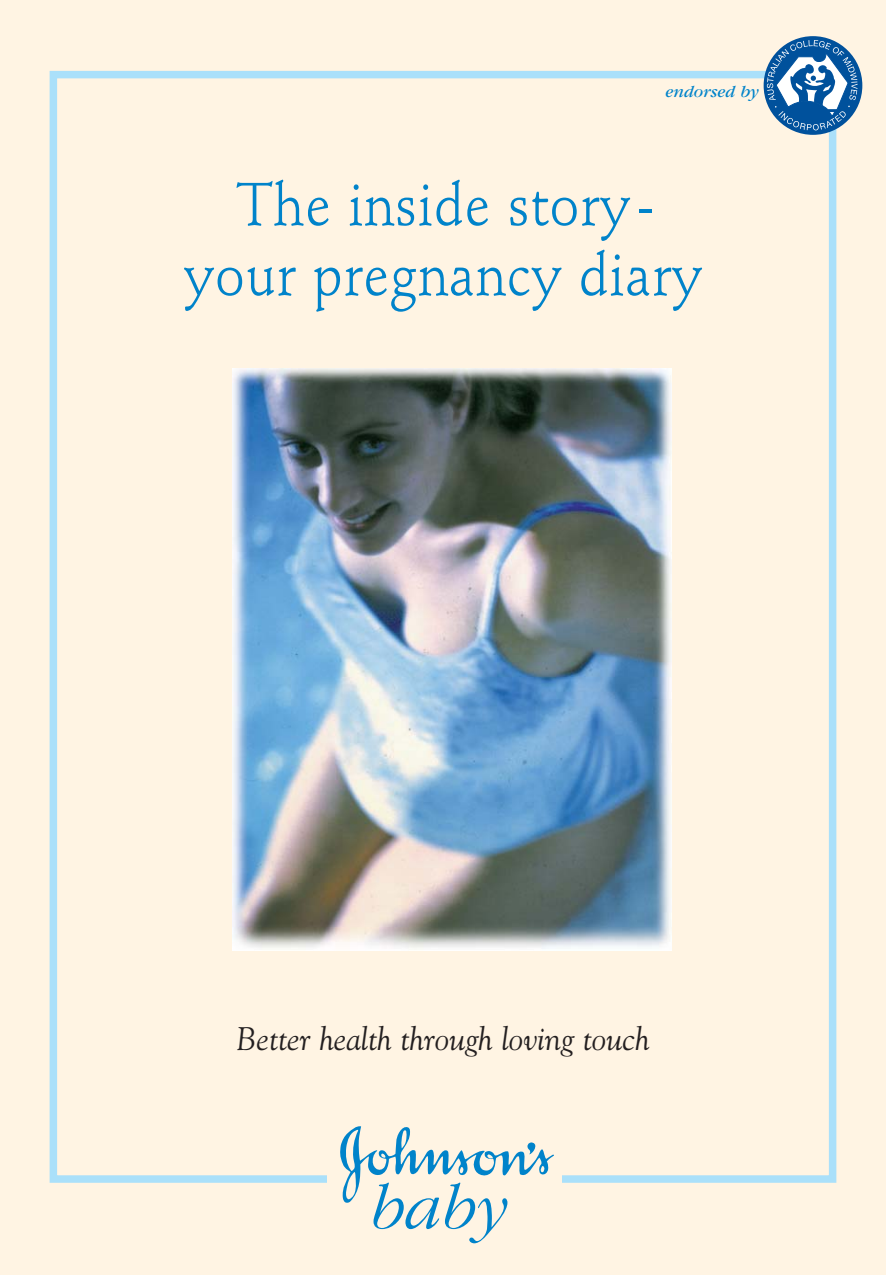
<style>
.page{position:relative;width:886px;height:1275px;background:#fff4e3}
.page>*{position:absolute;margin:0;border:0;box-sizing:border-box;transform-origin:0 0}
.t1{font:60px/70px "Stempel Schneidler";letter-spacing:.015em;color:#0083ca;text-align:center;scale:.9 1}
.t2{font:italic 32.5px "Goudy";color:#231f20}
.t3{font:italic 17.5px "Garamond";color:#0083ca}
</style>
<div class="page">
<div style="left:50px;top:71px;width:786px;height:1112px;border:8px solid #aae0fa"></div>
<img style="left:232px;top:368px;width:439px;height:583px">
<svg style="left:763px;top:36px;width:99px;height:99px"></svg>
<svg style="left:767px;top:40px;width:90px;height:90px;background:#5d8fbd"></svg>
<div style="left:327px;top:1159px;width:235px;height:39px;background:#fff4e3"></div>
<svg style="left:340px;top:1126px;width:214px;height:117px"></svg>
<p class="t3" style="left:665px;top:86px;width:95px">endorsed by</p>
<p class="t1" style="left:184px;top:176px;width:577px">The inside story&shy;your pregnancy diary</p>
<p class="t2" style="left:236px;top:1026px;width:414px">Better health through loving touch</p>
</div>
